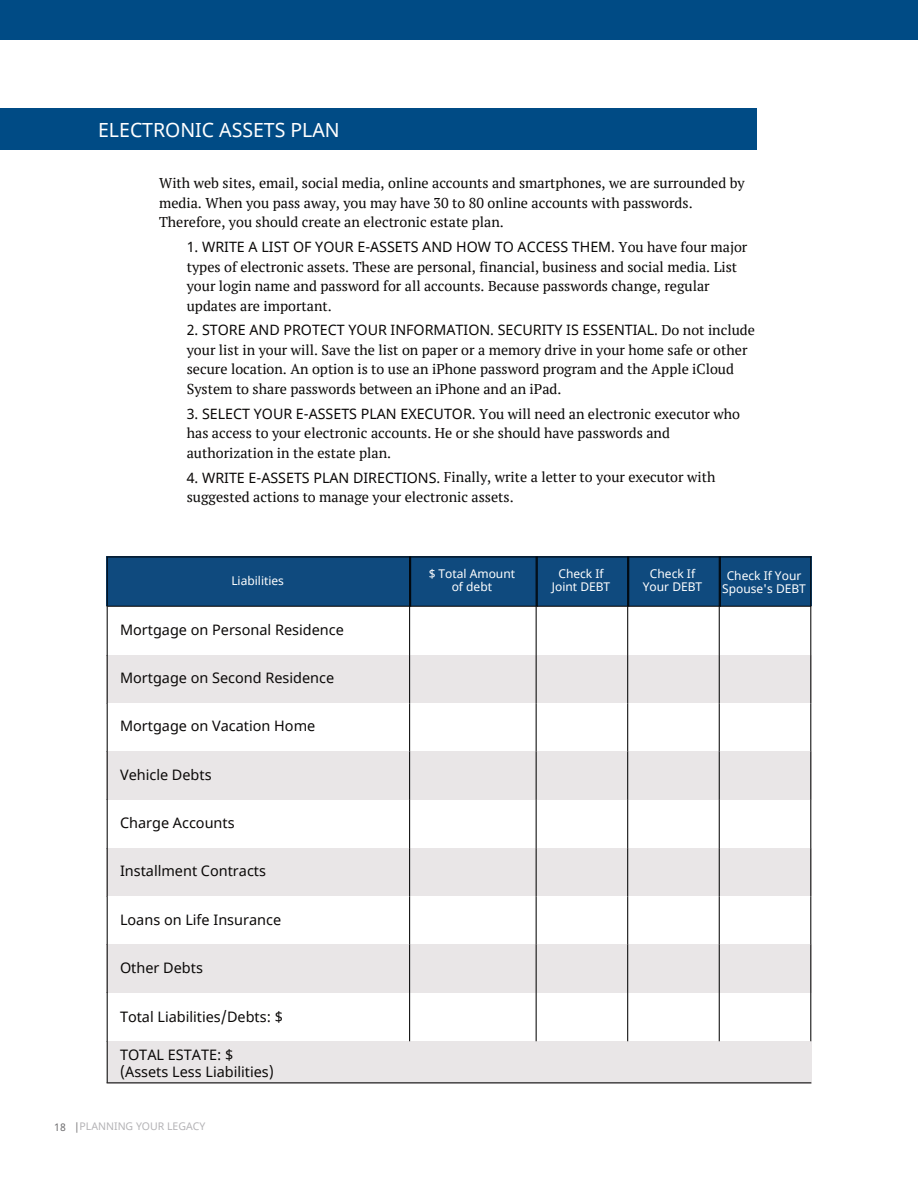
<style>
.page{position:relative;width:918px;height:1188px;background:#fff}
.page>*{position:absolute;margin:0;border:0;box-sizing:border-box;transform-origin:0 0}
.t1{font:19.5px "Noto Sans";color:#fff}
.t2{font:14.4px/16.5px "Noto Sans";color:#0a0807}
.t3{font:14.25px/19.5px "PT Serif";color:#0a0807}
.t4{font:14.25px "Noto Sans";color:#0a0807}
.t5{font:12px/13.4px "Noto Sans";color:#fff;text-align:center}
.t6{font:10.5px "Noto Sans";color:#b4b3b6}
.s1{font-family:"PT Serif"}
.s2{font-family:"Noto Sans"}
.s3{color:#6e6d6f}
</style>
<div class="page">
<div style="left:0;top:0;width:918px;height:40px;background:#004b85"></div>
<div style="left:0;top:109px;width:757px;height:41px;background:#004b85"></div>
<div style="left:107px;top:556px;width:303px;height:51px;background:#0f4a7e"></div>
<div style="left:410px;top:556px;width:127px;height:51px;background:#0f4a7e"></div>
<div style="left:537px;top:556px;width:91px;height:51px;background:#0f4a7e"></div>
<div style="left:628px;top:556px;width:92px;height:51px;background:#0f4a7e"></div>
<div style="left:720px;top:556px;width:91px;height:51px;background:#0f4a7e"></div>
<div style="left:107px;top:655px;width:303px;height:48px;background:#e9e6e7"></div>
<div style="left:410px;top:655px;width:127px;height:48px;background:#e9e6e7"></div>
<div style="left:537px;top:655px;width:91px;height:48px;background:#e9e6e7"></div>
<div style="left:628px;top:655px;width:92px;height:48px;background:#e9e6e7"></div>
<div style="left:720px;top:655px;width:91px;height:48px;background:#e9e6e7"></div>
<div style="left:107px;top:752px;width:303px;height:48px;background:#e9e6e7"></div>
<div style="left:410px;top:752px;width:127px;height:48px;background:#e9e6e7"></div>
<div style="left:537px;top:752px;width:91px;height:48px;background:#e9e6e7"></div>
<div style="left:628px;top:752px;width:92px;height:48px;background:#e9e6e7"></div>
<div style="left:720px;top:752px;width:91px;height:48px;background:#e9e6e7"></div>
<div style="left:107px;top:848px;width:303px;height:48px;background:#e9e6e7"></div>
<div style="left:410px;top:848px;width:127px;height:48px;background:#e9e6e7"></div>
<div style="left:537px;top:848px;width:91px;height:48px;background:#e9e6e7"></div>
<div style="left:628px;top:848px;width:92px;height:48px;background:#e9e6e7"></div>
<div style="left:720px;top:848px;width:91px;height:48px;background:#e9e6e7"></div>
<div style="left:107px;top:945px;width:303px;height:48px;background:#e9e6e7"></div>
<div style="left:410px;top:945px;width:127px;height:48px;background:#e9e6e7"></div>
<div style="left:537px;top:945px;width:91px;height:48px;background:#e9e6e7"></div>
<div style="left:628px;top:945px;width:92px;height:48px;background:#e9e6e7"></div>
<div style="left:720px;top:945px;width:91px;height:48px;background:#e9e6e7"></div>
<div style="left:107px;top:1041px;width:704px;height:42px;background:#e9e6e7"></div>
<hr style="left:107px;top:556px;width:303px;height:1px;background:#000">
<hr style="left:107px;top:606px;width:303px;height:1px;background:#000">
<hr style="left:409px;top:556px;width:1px;height:51px;background:#000">
<hr style="left:107px;top:557px;width:1px;height:49px;background:#000">
<hr style="left:410px;top:556px;width:127px;height:1px;background:#000">
<hr style="left:410px;top:606px;width:127px;height:1px;background:#000">
<hr style="left:536px;top:556px;width:1px;height:51px;background:#000">
<hr style="left:410px;top:556px;width:1px;height:51px;background:#000">
<hr style="left:537px;top:556px;width:91px;height:1px;background:#000">
<hr style="left:537px;top:606px;width:91px;height:1px;background:#000">
<hr style="left:627px;top:556px;width:1px;height:51px;background:#000">
<hr style="left:537px;top:556px;width:1px;height:51px;background:#000">
<hr style="left:628px;top:556px;width:92px;height:1px;background:#000">
<hr style="left:628px;top:606px;width:92px;height:1px;background:#000">
<hr style="left:719px;top:556px;width:1px;height:51px;background:#000">
<hr style="left:628px;top:556px;width:1px;height:51px;background:#000">
<hr style="left:720px;top:556px;width:91px;height:1px;background:#000">
<hr style="left:720px;top:606px;width:91px;height:1px;background:#000">
<hr style="left:810px;top:556px;width:1px;height:51px;background:#000">
<hr style="left:720px;top:556px;width:1px;height:51px;background:#000">
<hr style="left:409px;top:607px;width:1px;height:48px;background:#000">
<hr style="left:107px;top:607px;width:1px;height:48px;background:#000">
<hr style="left:536px;top:607px;width:1px;height:48px;background:#000">
<hr style="left:627px;top:607px;width:1px;height:48px;background:#000">
<hr style="left:719px;top:607px;width:1px;height:48px;background:#000">
<hr style="left:810px;top:607px;width:1px;height:48px;background:#000">
<hr style="left:409px;top:655px;width:1px;height:48px;background:#000">
<hr style="left:107px;top:655px;width:1px;height:48px;background:#000">
<hr style="left:536px;top:655px;width:1px;height:48px;background:#000">
<hr style="left:627px;top:655px;width:1px;height:48px;background:#000">
<hr style="left:719px;top:655px;width:1px;height:48px;background:#000">
<hr style="left:810px;top:655px;width:1px;height:48px;background:#000">
<hr style="left:409px;top:703px;width:1px;height:49px;background:#000">
<hr style="left:107px;top:703px;width:1px;height:49px;background:#000">
<hr style="left:536px;top:703px;width:1px;height:49px;background:#000">
<hr style="left:627px;top:703px;width:1px;height:49px;background:#000">
<hr style="left:719px;top:703px;width:1px;height:49px;background:#000">
<hr style="left:810px;top:703px;width:1px;height:49px;background:#000">
<hr style="left:409px;top:752px;width:1px;height:48px;background:#000">
<hr style="left:107px;top:752px;width:1px;height:48px;background:#000">
<hr style="left:536px;top:752px;width:1px;height:48px;background:#000">
<hr style="left:627px;top:752px;width:1px;height:48px;background:#000">
<hr style="left:719px;top:752px;width:1px;height:48px;background:#000">
<hr style="left:810px;top:752px;width:1px;height:48px;background:#000">
<hr style="left:409px;top:800px;width:1px;height:48px;background:#000">
<hr style="left:107px;top:800px;width:1px;height:48px;background:#000">
<hr style="left:536px;top:800px;width:1px;height:48px;background:#000">
<hr style="left:627px;top:800px;width:1px;height:48px;background:#000">
<hr style="left:719px;top:800px;width:1px;height:48px;background:#000">
<hr style="left:810px;top:800px;width:1px;height:48px;background:#000">
<hr style="left:409px;top:848px;width:1px;height:48px;background:#000">
<hr style="left:107px;top:848px;width:1px;height:48px;background:#000">
<hr style="left:536px;top:848px;width:1px;height:48px;background:#000">
<hr style="left:627px;top:848px;width:1px;height:48px;background:#000">
<hr style="left:719px;top:848px;width:1px;height:48px;background:#000">
<hr style="left:810px;top:848px;width:1px;height:48px;background:#000">
<hr style="left:409px;top:896px;width:1px;height:49px;background:#000">
<hr style="left:107px;top:896px;width:1px;height:49px;background:#000">
<hr style="left:536px;top:896px;width:1px;height:49px;background:#000">
<hr style="left:627px;top:896px;width:1px;height:49px;background:#000">
<hr style="left:719px;top:896px;width:1px;height:49px;background:#000">
<hr style="left:810px;top:896px;width:1px;height:49px;background:#000">
<hr style="left:409px;top:945px;width:1px;height:48px;background:#000">
<hr style="left:107px;top:945px;width:1px;height:48px;background:#000">
<hr style="left:536px;top:945px;width:1px;height:48px;background:#000">
<hr style="left:627px;top:945px;width:1px;height:48px;background:#000">
<hr style="left:719px;top:945px;width:1px;height:48px;background:#000">
<hr style="left:810px;top:945px;width:1px;height:48px;background:#000">
<hr style="left:409px;top:993px;width:1px;height:48px;background:#000">
<hr style="left:107px;top:993px;width:1px;height:48px;background:#000">
<hr style="left:536px;top:993px;width:1px;height:48px;background:#000">
<hr style="left:627px;top:993px;width:1px;height:48px;background:#000">
<hr style="left:719px;top:993px;width:1px;height:48px;background:#000">
<hr style="left:810px;top:993px;width:1px;height:48px;background:#000">
<hr style="left:107px;top:1082px;width:704px;height:1px;background:#000">
<hr style="left:107px;top:1041px;width:1px;height:41px;background:#000">
<h1 class="t1" style="left:98px;top:117px;width:243px">ELECTRONIC ASSETS PLAN</h1>
<p class="t3" style="left:159px;top:173px;width:587px">With web sites, email, social media, online accounts and smartphones, we are surrounded by media. When you pass away, you may have 30 to 80 online accounts with passwords.<br>Therefore, you should create an electronic estate plan.</p>
<p class="t4" style="left:187px;top:237px;width:562px">1. WRITE A LIST OF YOUR E-ASSETS AND HOW TO ACCESS THEM. <span class="s1">You have four major</span></p>
<p class="t3" style="left:187px;top:257px;width:552px">types of electronic assets. These are personal, financial, business and social media. List your login name and password for all accounts. Because passwords change, regular updates are important.</p>
<p class="t4" style="left:187px;top:321px;width:570px">2. STORE AND PROTECT YOUR INFORMATION. SECURITY IS ESSENTIAL. <span class="s1">Do not include</span></p>
<p class="t3" style="left:187px;top:340px;width:562px">your list in your will. Save the list on paper or a memory drive in your home safe or other secure location. An option is to use an iPhone password program and the Apple iCloud<br>System to share passwords between an iPhone and an iPad.</p>
<p class="t3" style="left:187px;top:404px;width:555px"><span class="s2">3. SELECT YOUR E-ASSETS PLAN EXECUTOR.</span> You will need an electronic executor who has access to your electronic accounts. He or she should have passwords and authorization in the estate plan.</p>
<p class="t3" style="left:187px;top:468px;width:530px"><span class="s2">4. WRITE E-ASSETS PLAN DIRECTIONS.</span> Finally, write a letter to your executor with suggested actions to manage your electronic assets.</p>
<p class="t5" style="left:231px;top:574px;width:54px">Liabilities</p>
<p class="t5" style="left:429px;top:567px;width:88px">$ Total Amount of debt</p>
<p class="t5" style="left:552px;top:567px;width:60px">Check If<br>Joint DEBT</p>
<p class="t5" style="left:643px;top:567px;width:61px">Check If<br>Your DEBT</p>
<p class="t5" style="left:722px;top:570px;width:85px">Check If Your<br>Spouse's DEBT</p>
<p class="t2" style="left:120px;top:622px;width:225px">Mortgage on Personal Residence</p>
<p class="t2" style="left:120px;top:670px;width:216px">Mortgage on Second Residence</p>
<p class="t2" style="left:120px;top:718px;width:197px">Mortgage on Vacation Home</p>
<p class="t2" style="left:120px;top:767px;width:93px">Vehicle Debts</p>
<p class="t2" style="left:120px;top:815px;width:116px">Charge Accounts</p>
<p class="t2" style="left:120px;top:863px;width:148px">Installment Contracts</p>
<p class="t2" style="left:120px;top:912px;width:163px">Loans on Life Insurance</p>
<p class="t2" style="left:120px;top:960px;width:84px">Other Debts</p>
<p class="t2" style="left:120px;top:1009px;width:164px">Total Liabilities/Debts: $</p>
<p class="t2" style="left:120px;top:1047px;width:155px">TOTAL ESTATE: $ (Assets Less Liabilities)</p>
<p class="t6" style="left:54px;top:1119px;width:153px"><span class="s3">18 |</span>PLANNING YOUR LEGACY</p>
</div>
